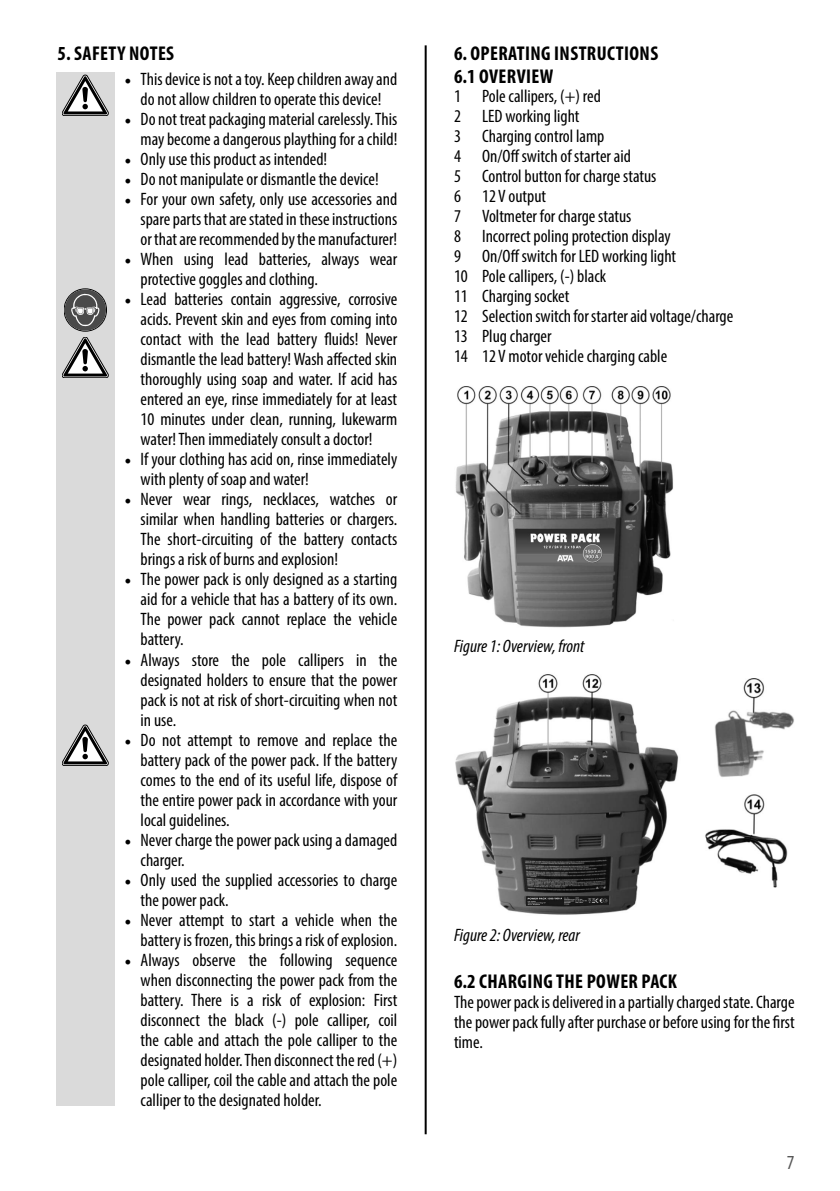
<style>
.page{position:relative;width:840px;height:1191px;background:#fff}
.page>*{position:absolute;margin:0;border:0;box-sizing:border-box;transform-origin:0 0}
.t1{font:700 condensed 20px/22.8px "Myriad Pro";letter-spacing:.02em;color:#000}
.t2{font:condensed 20px "Myriad Pro";color:#575757}
.t3{font:condensed 18px/20px "Myriad Pro";color:#000;text-align:justify}
.t4{font:italic condensed 18px "Myriad Pro";color:#000}
.s1{font-family:"Minion Pro";font-stretch:normal}
</style>
<div class="page">
<hr style="left:424px;top:45px;width:2px;height:1089px;background:#000">
<div style="left:56px;top:72px;width:58px;height:1033px;background:#dadada"></div>
<svg style="left:62px;top:75px;width:46px;height:41px"></svg>
<svg style="left:62px;top:337px;width:46px;height:41px"></svg>
<div style="left:64px;top:289px;width:43px;height:42px;border:1px solid #010101;border-radius:50%"></div>
<svg style="left:65px;top:289px;width:41px;height:42px"></svg>
<svg style="left:62px;top:725px;width:46px;height:40px"></svg>
<img style="left:714px;top:678px;width:80px;height:99px">
<img style="left:705px;top:794px;width:83px;height:94px">
<img style="left:455px;top:386px;width:218px;height:242px">
<img style="left:455px;top:674px;width:224px;height:241px">
<p class="t1" style="left:58px;top:42px;width:118px">5. SAFETY NOTES</p>
<p class="t1" style="left:454px;top:42px;width:205px">6. OPERATING INSTRUCTIONS<br>6.1 OVERVIEW</p>
<p class="t3" style="left:124px;top:69px;width:274px;text-align:center"><span class="s1">•</span> This device is not a toy. Keep children away and do not allow children to operate this device!</p>
<p class="t3" style="left:124px;top:109px;width:274px;text-align:right"><span class="s1">•</span> Do not treat packaging material carelessly. This may become a dangerous plaything for a child!</p>
<p class="t3" style="left:124px;top:149px;width:204px"><span class="s1">•</span> Only use this product as intended!</p>
<p class="t3" style="left:124px;top:169px;width:255px"><span class="s1">•</span> Do not manipulate or dismantle the device!</p>
<p class="t3" style="left:140px;top:189px;width:258px;text-indent:-16px"><span class="s1">•</span> For your own safety, only use accessories and spare parts that are stated in these instructions or that are recommended by the manufacturer!</p>
<p class="t3" style="left:140px;top:249px;width:258px;text-indent:-16px"><span class="s1">•</span> When using lead batteries, always wear protective goggles and clothing.</p>
<p class="t3" style="left:140px;top:289px;width:258px;text-indent:-16px"><span class="s1">•</span> Lead batteries contain aggressive, corrosive acids. Prevent skin and eyes from coming into contact with the lead battery fluids! Never dismantle the lead battery! Wash affected skin thoroughly using soap and water. If acid has entered an eye, rinse immediately for at least 10 minutes under clean, running, lukewarm water! Then immediately consult a doctor!</p>
<p class="t3" style="left:140px;top:449px;width:258px;text-indent:-16px"><span class="s1">•</span> If your clothing has acid on, rinse immediately with plenty of soap and water!</p>
<p class="t3" style="left:140px;top:489px;width:258px;text-indent:-16px"><span class="s1">•</span> Never wear rings, necklaces, watches or similar when handling batteries or chargers.<br>The short-circuiting of the battery contacts brings a risk of burns and explosion!</p>
<p class="t3" style="left:140px;top:569px;width:258px;text-indent:-16px"><span class="s1">•</span> The power pack is only designed as a starting aid for a vehicle that has a battery of its own.<br>The power pack cannot replace the vehicle battery.</p>
<p class="t3" style="left:140px;top:649px;width:258px;text-indent:-16px"><span class="s1">•</span> Always store the pole callipers in the designated holders to ensure that the power pack is not at risk of short-circuiting when not in use.</p>
<p class="t3" style="left:140px;top:729px;width:258px;text-indent:-16px"><span class="s1">•</span> Do not attempt to remove and replace the battery pack of the power pack. If the battery comes to the end of its useful life, dispose of the entire power pack in accordance with your local guidelines.</p>
<p class="t3" style="left:140px;top:829px;width:258px;text-indent:-16px"><span class="s1">•</span> Never charge the power pack using a damaged charger.</p>
<p class="t3" style="left:140px;top:869px;width:258px;text-indent:-16px"><span class="s1">•</span> Only used the supplied accessories to charge the power pack.</p>
<p class="t3" style="left:124px;top:909px;width:274px;text-align:right"><span class="s1">•</span> Never attempt to start a vehicle when the battery is frozen, this brings a risk of explosion.</p>
<p class="t3" style="left:140px;top:949px;width:258px;text-indent:-16px"><span class="s1">•</span> Always observe the following sequence when disconnecting the power pack from the battery. There is a risk of explosion: First disconnect the black (-) pole calliper, coil the cable and attach the pole calliper to the designated holder. Then disconnect the red (+) pole calliper, coil the cable and attach the pole calliper to the designated holder.</p>
<p class="t3" style="left:454px;top:86px;width:280px;text-align:left">1 Pole callipers, (+) red<br>2 LED working light<br>3 Charging control lamp<br>4 On/Off switch of starter aid<br>5 Control button for charge status<br>6 12 V output<br>7 Voltmeter for charge status<br>8 Incorrect poling protection display<br>9 On/Off switch for LED working light<br>10 Pole callipers, (-) black<br>11 Charging socket<br>12 Selection switch for starter aid voltage/charge<br>13 Plug charger<br>14 12 V motor vehicle charging cable</p>
<p class="t4" style="left:454px;top:635px;width:132px">Figure 1: Overview, front</p>
<p class="t4" style="left:454px;top:924px;width:127px">Figure 2: Overview, rear</p>
<p class="t1" style="left:454px;top:969px;width:224px">6.2 CHARGING THE POWER PACK</p>
<p class="t3" style="left:454px;top:991px;width:342px">The power pack is delivered in a partially charged state. Charge the power pack fully after purchase or before using for the first time.</p>
<p class="t2" style="left:786px;top:1150px;width:9px">7</p>
</div>
